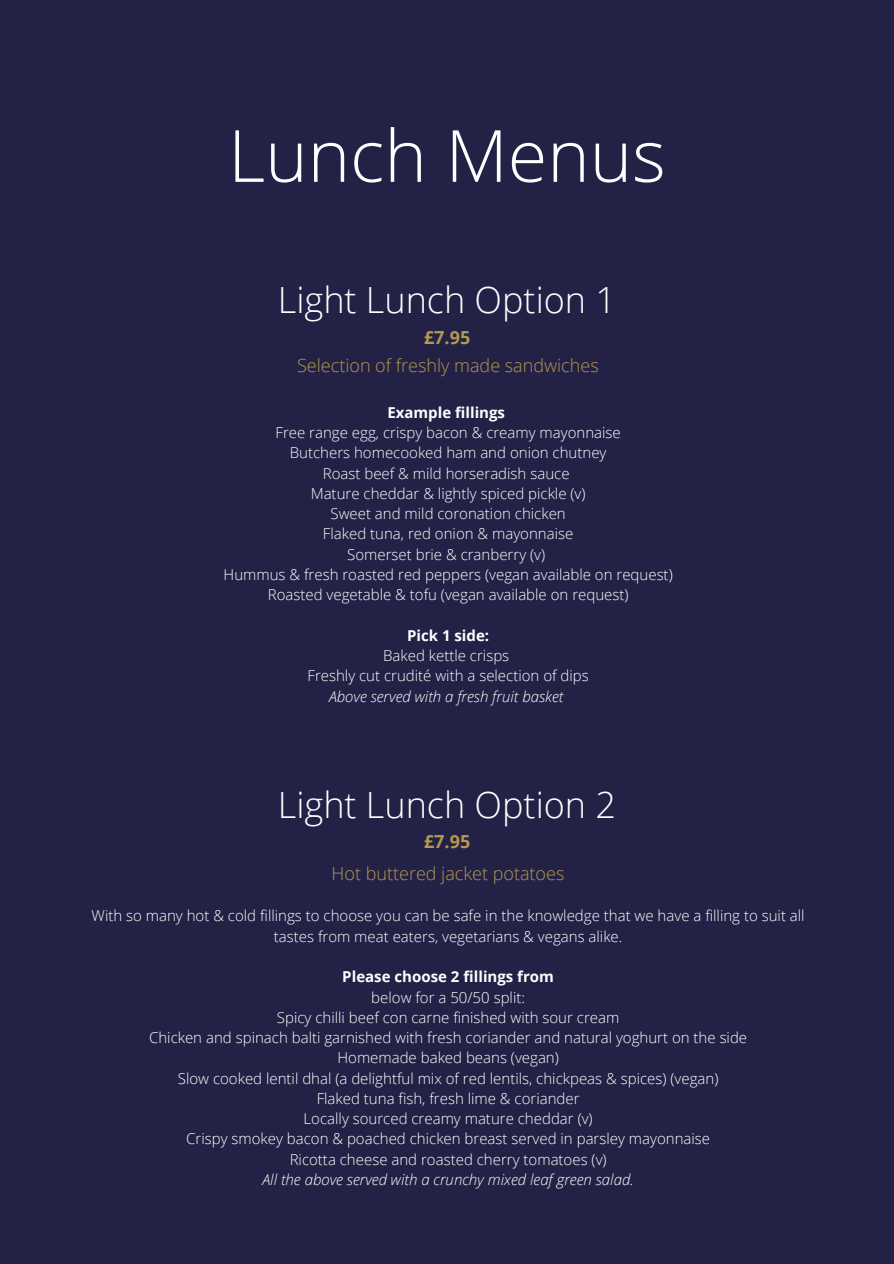
<style>
.page{position:relative;width:894px;height:1264px;background:#fff}
.page>*{position:absolute;margin:0;border:0;box-sizing:border-box;transform-origin:0 0}
.t1{font:300 72px "Open Sans";color:#fff}
.t2{font:300 36px "Open Sans";color:#fff}
.t3{font:300 18px "Open Sans";color:#b3994d}
.t4{font:700 18px "Open Sans";color:#b3994d}
.t5{font:300 15px/20.2px "Open Sans";color:#fff;text-align:center}
.t6{font:italic 300 15px "Open Sans";color:#fff}
.t7{font:700 15px "Open Sans";color:#fff}
</style>
<div class="page">
<div style="left:0;top:0;width:893px;height:1263px;background:#232146"></div>
<h1 class="t1" style="left:228px;top:105px;width:439px">Lunch Menus</h1>
<h2 class="t2" style="left:278px;top:275px;width:339px">Light Lunch Option 1</h2>
<p class="t4" style="left:424px;top:324px;width:48px">£7.95</p>
<p class="t3" style="left:297px;top:352px;width:303px">Selection of freshly made sandwiches</p>
<p class="t7" style="left:387px;top:402px;width:119px">Example fillings</p>
<p class="t5" style="left:223px;top:422px;width:450px">Free range egg, crispy bacon &amp; creamy mayonnaise<br>Butchers homecooked ham and onion chutney<br>Roast beef &amp; mild horseradish sauce<br>Mature cheddar &amp; lightly spiced pickle (v)<br>Sweet and mild coronation chicken<br>Flaked tuna, red onion &amp; mayonnaise<br>Somerset brie &amp; cranberry (v)<br>Hummus &amp; fresh roasted red peppers (vegan available on request)<br>Roasted vegetable &amp; tofu (vegan available on request)</p>
<p class="t7" style="left:407px;top:624px;width:84px">Pick 1 side:</p>
<p class="t5" style="left:307px;top:645px;width:283px">Baked kettle crisps<br>Freshly cut crudité with a selection of dips</p>
<p class="t6" style="left:329px;top:685px;width:236px">Above served with a fresh fruit basket</p>
<h2 class="t2" style="left:278px;top:779px;width:339px">Light Lunch Option 2</h2>
<p class="t4" style="left:424px;top:829px;width:48px">£7.95</p>
<p class="t3" style="left:331px;top:860px;width:234px">Hot buttered jacket potatoes</p>
<p class="t5" style="left:92px;top:905px;width:714px">With so many hot &amp; cold fillings to choose you can be safe in the knowledge that we have a filling to suit all tastes from meat eaters, vegetarians &amp; vegans alike.</p>
<p class="t7" style="left:342px;top:966px;width:213px">Please choose 2 fillings from</p>
<p class="t5" style="left:149px;top:986px;width:599px">below for a 50/50 split:<br>Spicy chilli beef con carne finished with sour cream<br>Chicken and spinach balti garnished with fresh coriander and natural yoghurt on the side Homemade baked beans (vegan)<br>Slow cooked lentil dhal (a delightful mix of red lentils, chickpeas &amp; spices) (vegan)<br>Flaked tuna fish, fresh lime &amp; coriander<br>Locally sourced creamy mature cheddar (v)<br>Crispy smokey bacon &amp; poached chicken breast served in parsley mayonnaise<br>Ricotta cheese and roasted cherry tomatoes (v)</p>
<p class="t6" style="left:262px;top:1168px;width:373px">All the above served with a crunchy mixed leaf green salad.</p>
</div>
